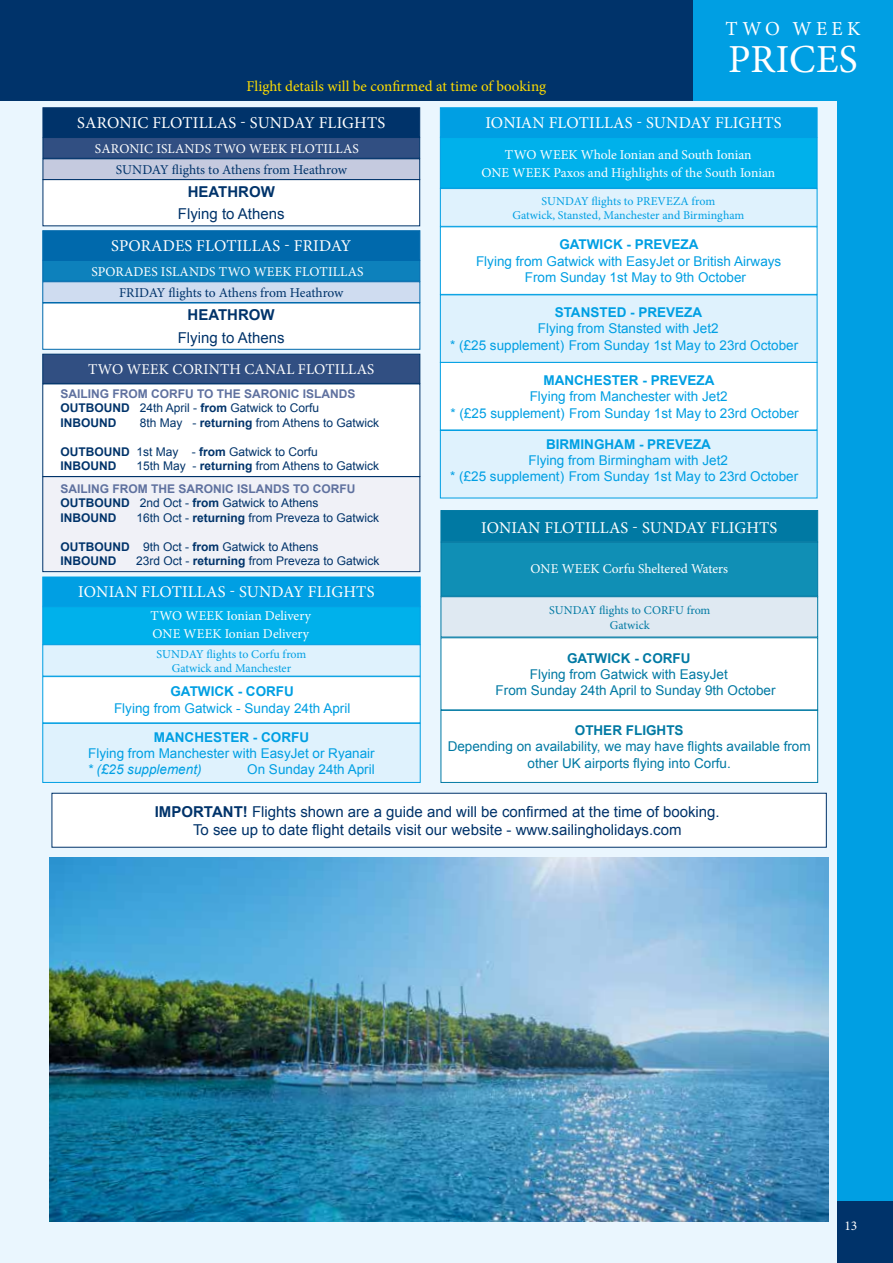
<style>
.page{position:relative;width:893px;height:1263px;background:#fff}
.page>*{position:absolute;margin:0;border:0;box-sizing:border-box;transform-origin:0 0}
.t1{font:39.75px "Minion Pro";letter-spacing:.01em;color:#fff}
.t2{font:19.8px "Minion Pro";letter-spacing:.21em;color:#fff}
.t3{font:16.5px "Minion Pro";letter-spacing:.01em;color:#fff}
.t4{font:15px/18px "Arial";color:#00336a;text-align:center}
.t5{font:15px "Minion Pro";color:#fd0}
.t6{font:15px "Minion Pro";letter-spacing:.01em;color:#fff}
.t7{font:700 15px "Arial";color:#00336a}
.t8{font:13.5px/16.2px "Arial";color:#009fe3;text-align:center}
.t9{font:13.5px/18px "Minion Pro";color:#fff}
.t10{font:13.5px/16.2px "Arial";color:#0079a3}
.t11{font:700 13.5px "Arial";color:#009fe3}
.t12{font:13.5px "Minion Pro";letter-spacing:-.005em;color:#00336a}
.t13{font:700 13.5px "Arial";color:#0079a3}
.t14{font:italic 13.5px "Arial";color:#009fe3}
.t15{font:12px/14.4px "Arial";color:#00336a}
.t16{font:700 12px/14.4px "Arial";color:#5f719f}
.t17{font:12px/14.4px "Minion Pro";letter-spacing:-.005em;color:#009fe3;text-align:center}
.t18{font:12px/14.4px "Minion Pro";color:#0079a3;text-align:center}
.s1{color:#00336a}
.s2{font-weight:400;color:#00336a}
.s3{font-weight:700}
</style>
<div class="page">
<div style="left:0;top:1px;width:893px;height:1262px;background:#eaf6fe"></div>
<div style="left:838px;top:0;width:55px;height:1263px;background:#009fe3"></div>
<div style="left:0;top:0;width:893px;height:101px;background:#00336a"></div>
<div style="left:693px;top:0;width:200px;height:101px;background:#009fe3"></div>
<div style="left:838px;top:1201px;width:55px;height:62px;background:#00336a"></div>
<div style="left:43px;top:354px;width:377px;height:30px;background:#314f82;border:1px solid #00336a"></div>
<div style="left:43px;top:476px;width:377px;height:96px;background:#f0f1f7;border:1px solid #00336a"></div>
<div style="left:43px;top:384px;width:377px;height:93px;background:#fff;border:1px solid #00336a"></div>
<div style="left:43px;top:260px;width:377px;height:21px;background:#0d81bc;border:1px solid #0069ac"></div>
<div style="left:43px;top:281px;width:377px;height:22px;background:#cfdcf0;border:1px solid #0069ac"></div>
<div style="left:43px;top:303px;width:377px;height:47px;background:#fff;border:1px solid #0069ac"></div>
<div style="left:43px;top:230px;width:377px;height:30px;background:#0069ac;border:1px solid #0069ac"></div>
<div style="left:52px;top:793px;width:775px;height:54px;background:#fff"></div>
<div style="left:43px;top:179px;width:377px;height:47px;background:#fff"></div>
<div style="left:43px;top:159px;width:377px;height:21px;background:#c5cadf;border:1px solid #00336a"></div>
<div style="left:43px;top:137px;width:377px;height:22px;background:#314f82;border:1px solid #00336a"></div>
<div style="left:43px;top:108px;width:377px;height:29px;background:#00336a"></div>
<div style="left:43px;top:606px;width:377px;height:39px;background:#00b1eb;border:1px solid #009fe3"></div>
<div style="left:43px;top:644px;width:377px;height:32px;background:#dff2fd;border:1px solid #009fe3"></div>
<div style="left:43px;top:676px;width:377px;height:47px;background:#fff;border:1px solid #009fe3"></div>
<div style="left:43px;top:577px;width:377px;height:29px;background:#009fe3"></div>
<div style="left:43px;top:723px;width:377px;height:60px;background:#dff2fd;border:1px solid #009fe3"></div>
<div style="left:441px;top:542px;width:377px;height:54px;background:#108fb5;border:1px solid #0079a3"></div>
<div style="left:441px;top:596px;width:377px;height:41px;background:#dfe9f2;border:1px solid #0079a3"></div>
<div style="left:441px;top:710px;width:377px;height:73px;background:#fff;border:1px solid #0079a3"></div>
<div style="left:441px;top:637px;width:377px;height:73px;background:#fff;border:1px solid #0079a3"></div>
<div style="left:441px;top:510px;width:377px;height:32px;background:#0079a3"></div>
<div style="left:440px;top:188px;width:377px;height:39px;background:#dff2fd;border:1px solid #009fe3"></div>
<div style="left:440px;top:137px;width:377px;height:51px;background:#00b1eb;border:1px solid #009fe3"></div>
<div style="left:440px;top:295px;width:377px;height:68px;background:#dff2fd"></div>
<div style="left:440px;top:227px;width:377px;height:68px;background:#fff;border:1px solid #009fe3"></div>
<div style="left:440px;top:108px;width:377px;height:29px;background:#009fe3"></div>
<div style="left:440px;top:362px;width:377px;height:68px;background:#fff;border:1px solid #009fe3"></div>
<div style="left:440px;top:430px;width:377px;height:68px;background:#dff2fd;border:1px solid #009fe3"></div>
<img style="left:50px;top:857px;width:779px;height:364px">
<p class="t5" style="left:247px;top:76px;width:301px">Flight details will be confirmed at time of booking</p>
<h2 class="t2" style="left:725px;top:16px;width:136px">TWO WEEK</h2>
<h1 class="t1" style="left:728px;top:33px;width:131px">PRICES</h1>
<h1 class="t1" style="left:713px;top:27px;width:162px">FLIGHTS</h1>
<p class="t3" style="left:77px;top:112px;width:310px">SARONIC FLOTILLAS - SUNDAY FLIGHTS</p>
<p class="t9" style="left:95px;top:139px;width:265px">SARONIC ISLANDS TWO WEEK FLOTILLAS</p>
<p class="t12" style="left:116px;top:161px;width:233px">SUNDAY flights to Athens from Heathrow</p>
<p class="t7" style="left:188px;top:182px;width:89px">HEATHROW</p>
<p class="t4" style="left:178px;top:205px;width:108px">Flying to Athens</p>
<p class="t3" style="left:111px;top:235px;width:242px">SPORADES FLOTILLAS - FRIDAY</p>
<p class="t9" style="left:91px;top:262px;width:274px">SPORADES ISLANDS TWO WEEK FLOTILLAS</p>
<p class="t12" style="left:119px;top:284px;width:226px">FRIDAY flights to Athens from Heathrow</p>
<p class="t7" style="left:188px;top:305px;width:89px">HEATHROW</p>
<p class="t4" style="left:178px;top:329px;width:108px">Flying to Athens</p>
<p class="t6" style="left:88px;top:359px;width:288px">TWO WEEK CORINTH CANAL FLOTILLAS</p>
<p class="t16" style="left:61px;top:387px;width:297px">SAILING FROM CORFU TO THE SARONIC ISLANDS<br><span class="s1">OUTBOUND</span> <span class="s2">24th April -</span> <span class="s1">from</span> <span class="s2">Gatwick to Corfu<br></span><span class="s1">INBOUND</span></p>
<p class="t15" style="left:140px;top:415px;width:241px">8th May - <span class="s3">returning</span> from Athens to Gatwick</p>
<p class="t15" style="left:61px;top:444px;width:259px"><span class="s3">OUTBOUND</span> 1st May - <span class="s3">from</span> Gatwick to Corfu<br><span class="s3">INBOUND</span></p>
<p class="t16" style="left:61px;top:455px;width:320px;line-height:23px;text-indent:76px"><span class="s2">15th May -</span> <span class="s1">returning</span> <span class="s2">from Athens to Gatwick<br></span>SAILING FROM THE SARONIC ISLANDS TO CORFU</p>
<p class="t15" style="left:61px;top:496px;width:260px"><span class="s3">OUTBOUND</span> 2nd Oct - <span class="s3">from</span> Gatwick to Athens<br><span class="s3">INBOUND</span></p>
<p class="t15" style="left:136px;top:510px;width:244px">16th Oct - <span class="s3">returning</span> from Preveza to Gatwick</p>
<p class="t15" style="left:60px;top:539px;width:260px"><span class="s3">OUTBOUND</span> 9th Oct - <span class="s3">from</span> Gatwick to Athens<br><span class="s3">INBOUND</span></p>
<p class="t15" style="left:136px;top:554px;width:245px">23rd Oct - <span class="s3">returning</span> from Preveza to Gatwick</p>
<p class="t3" style="left:78px;top:581px;width:298px">IONIAN FLOTILLAS - SUNDAY FLIGHTS</p>
<p class="t9" style="left:151px;top:607px;width:162px">TWO WEEK Ionian Delivery<br>ONE WEEK Ionian Delivery</p>
<p class="t17" style="left:157px;top:647px;width:151px">SUNDAY flights to Corfu from<br>Gatwick and Manchester</p>
<p class="t11" style="left:170px;top:683px;width:125px">GATWICK - CORFU</p>
<p class="t8" style="left:114px;top:700px;width:238px">Flying from Gatwick - Sunday 24th April</p>
<p class="t11" style="left:154px;top:728px;width:157px">MANCHESTER - CORFU</p>
<p class="t8" style="left:88px;top:745px;width:288px">Flying from Manchester with EasyJet or Ryanair</p>
<p class="t14" style="left:88px;top:760px;width:116px">* (£25 supplement)</p>
<p class="t8" style="left:247px;top:761px;width:129px">On Sunday 24th April</p>
<p class="t3" style="left:485px;top:112px;width:298px">IONIAN FLOTILLAS - SUNDAY FLIGHTS</p>
<p class="t9" style="left:481px;top:145px;width:295px;text-align:center">TWO WEEK Whole Ionian and South Ionian<br>ONE WEEK Paxos and Highlights of the South Ionian</p>
<p class="t17" style="left:513px;top:194px;width:233px">SUNDAY flights to PREVEZA from<br>Gatwick, Stansted, Manchester and Birmingham</p>
<p class="t11" style="left:559px;top:236px;width:141px">GATWICK - PREVEZA</p>
<p class="t8" style="left:525px;top:253px;width:258px;text-align:left;text-indent:-49px">Flying from Gatwick with EasyJet or British Airways<br>From Sunday 1st May to 9th October</p>
<p class="t11" style="left:555px;top:303px;width:149px">STANSTED - PREVEZA</p>
<p class="t8" style="left:450px;top:321px;width:350px">Flying from Stansted with Jet2<br>* (£25 supplement) From Sunday 1st May to 23rd October</p>
<p class="t11" style="left:543px;top:371px;width:173px">MANCHESTER - PREVEZA</p>
<p class="t8" style="left:451px;top:389px;width:350px">Flying from Manchester with Jet2<br>* (£25 supplement) From Sunday 1st May to 23rd October</p>
<p class="t11" style="left:546px;top:435px;width:166px">BIRMINGHAM - PREVEZA</p>
<p class="t8" style="left:450px;top:452px;width:350px">Flying from Birmingham with Jet2<br>* (£25 supplement) From Sunday 1st May to 23rd October</p>
<p class="t3" style="left:481px;top:516px;width:298px">IONIAN FLOTILLAS - SUNDAY FLIGHTS</p>
<p class="t9" style="left:530px;top:560px;width:199px">ONE WEEK Corfu Sheltered Waters</p>
<p class="t18" style="left:549px;top:603px;width:163px">SUNDAY flights to CORFU from<br>Gatwick</p>
<p class="t13" style="left:567px;top:649px;width:125px">GATWICK - CORFU</p>
<p class="t10" style="left:496px;top:666px;width:281px;text-indent:34px">Flying from Gatwick with EasyJet<br>From Sunday 24th April to Sunday 9th October</p>
<p class="t13" style="left:575px;top:721px;width:110px">OTHER FLIGHTS</p>
<p class="t10" style="left:448px;top:739px;width:364px;text-align:center">Depending on availability, we may have flights available from other UK airports flying into Corfu.</p>
<p class="t4" style="left:155px;top:802px;width:566px"><span class="s3">IMPORTANT!</span> Flights shown are a guide and will be confirmed at the time of booking.<br>To see up to date flight details visit our website - www.sailingholidays.com</p>
<p class="t9" style="left:844px;top:1217px;width:14px">13</p>
</div>
